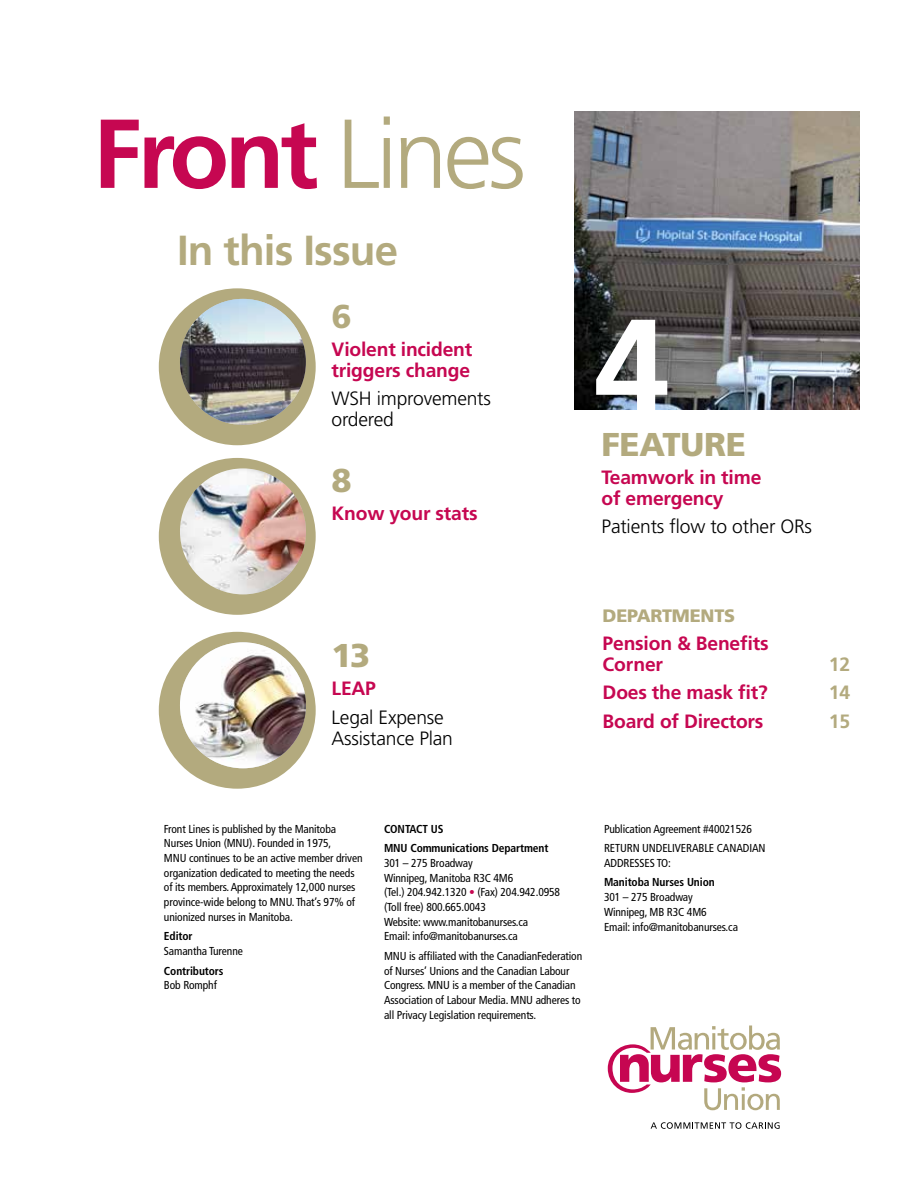
<style>
.page{position:relative;width:918px;height:1188px;background:#fff}
.page>*{position:absolute;margin:0;border:0;box-sizing:border-box;transform-origin:0 0}
.t1{font:700 135.75px "Frutiger";color:#fff}
.t2{font:700 97.8px "Frutiger";letter-spacing:-.045em;color:#c60751}
.t3{font:700 42px "Frutiger";letter-spacing:-.02em;color:#b3aa7e}
.t4{font:900 33px "Frutiger LT Std";letter-spacing:-.01em;color:#b3aa7e}
.t5{font:700 19.2px/21px "Frutiger LT Std";letter-spacing:-.01em;color:#c60751}
.t6{font:300 19.2px/21px "Frutiger LT Std";letter-spacing:-.01em;color:#000}
.t7{font:700 19.2px "Frutiger LT Std";color:#b3aa7e}
.t8{font:900 18px "Frutiger LT Std";letter-spacing:-.01em;color:#b3aa7e}
.t9{font:condensed 11.55px/14.7px "Frutiger LT Std";letter-spacing:-.01em;color:#000}
.t10{font:700 condensed 11.55px/19.5px "Frutiger LT Std";letter-spacing:-.01em;color:#000}
.s1{font-weight:300;color:#b3aa7e}
.s2{color:#c60751}
</style>
<div class="page">
<hr style="left:0;top:347px;width:1px;height:41px;background:#7abfa6">
<img style="left:575px;top:111px;width:285px;height:298px">
<div style="left:159px;top:288px;width:157px;height:157px;background:#b3aa7e;border-radius:50%"></div>
<img style="left:180px;top:299px;width:126px;height:126px;border-radius:63px">
<svg style="left:651px;top:1122px;width:129px;height:7px"></svg>
<svg style="left:608px;top:1026px;width:173px;height:84px"></svg>
<div style="left:159px;top:458px;width:157px;height:157px;background:#b3aa7e;border-radius:50%"></div>
<img style="left:180px;top:468px;width:126px;height:126px">
<div style="left:159px;top:632px;width:157px;height:157px;background:#b3aa7e;border-radius:50%"></div>
<img style="left:180px;top:642px;width:126px;height:126px;border-radius:63px">
<h2 class="t2" style="left:93px;top:96px;width:435px">Front <span class="s1">Lines</span></h2>
<h3 class="t3" style="left:177px;top:226px;width:222px">In this Issue</h3>
<h3 class="t4" style="left:332px;top:296px;width:22px">6</h3>
<h3 class="t5" style="left:332px;top:339px;width:142px">Violent incident triggers change</h3>
<h3 class="t6" style="left:332px;top:388px;width:161px">WSH improvements ordered</h3>
<h3 class="t4" style="left:332px;top:460px;width:22px">8</h3>
<h3 class="t5" style="left:332px;top:503px;width:148px">Know your stats</h3>
<h3 class="t4" style="left:332px;top:636px;width:40px">13</h3>
<h3 class="t5" style="left:332px;top:678px;width:46px">LEAP</h3>
<h3 class="t6" style="left:332px;top:707px;width:123px">Legal Expense<br>Assistance Plan</h3>
<h1 class="t1" style="left:594px;top:288px;width:77px">4</h1>
<h3 class="t4" style="left:602px;top:424px;width:146px">FEATURE</h3>
<h3 class="t5" style="left:602px;top:467px;width:161px">Teamwork in time of emergency</h3>
<h3 class="t6" style="left:602px;top:516px;width:212px">Patients flow to other ORs</h3>
<h3 class="t8" style="left:603px;top:605px;width:134px">DEPARTMENTS</h3>
<h3 class="t5" style="left:603px;top:633px;width:168px">Pension &amp; Benefits<br>Corner</h3>
<h3 class="t7" style="left:829px;top:653px;width:23px">12</h3>
<h3 class="t5" style="left:603px;top:682px;width:167px">Does the mask fit?</h3>
<h3 class="t7" style="left:829px;top:681px;width:23px">14</h3>
<h3 class="t5" style="left:603px;top:711px;width:162px">Board of Directors</h3>
<h3 class="t7" style="left:829px;top:710px;width:23px">15</h3>
<p class="t9" style="left:164px;top:821px;width:200px">Front Lines is published by the Manitoba Nurses Union (MNU). Founded in 1975,<br>MNU continues to be an active member driven organization dedicated to meeting the needs of its members. Approximately 12,000 nurses province-wide belong to MNU. That’s 97% of unionized nurses in Manitoba.</p>
<p class="t10" style="left:164px;top:927px;width:30px">Editor</p>
<p class="t9" style="left:164px;top:944px;width:80px">Samantha Turenne</p>
<p class="t10" style="left:164px;top:961px;width:61px">Contributors</p>
<p class="t9" style="left:164px;top:978px;width:54px">Bob Romphf</p>
<p class="t10" style="left:384px;top:819px;width:166px">CONTACT US<br>MNU Communications Department</p>
<p class="t9" style="left:384px;top:856px;width:178px">301 – 275 Broadway<br>Winnipeg, Manitoba R3C 4M6<br>(Tel.) 204.942.1320 <span class="s2">•</span> (Fax) 204.942.0958 (Toll free) 800.665.0043<br>Website: www.manitobanurses.ca<br>Email: info@manitobanurses.ca</p>
<p class="t9" style="left:384px;top:949px;width:200px">MNU is affiliated with the CanadianFederation of Nurses’ Unions and the Canadian Labour Congress. MNU is a member of the Canadian Association of Labour Media. MNU adheres to all Privacy Legislation requirements.</p>
<p class="t9" style="left:604px;top:819px;width:163px;line-height:19.5px">Publication Agreement #40021526<br>RETURN UNDELIVERABLE CANADIAN</p>
<p class="t9" style="left:604px;top:856px;width:68px">ADDRESSES TO:</p>
<p class="t10" style="left:604px;top:873px;width:112px">Manitoba Nurses Union</p>
<p class="t9" style="left:604px;top:890px;width:135px">301 – 275 Broadway<br>Winnipeg, MB R3C 4M6<br>Email: info@manitobanurses.ca</p>
</div>
